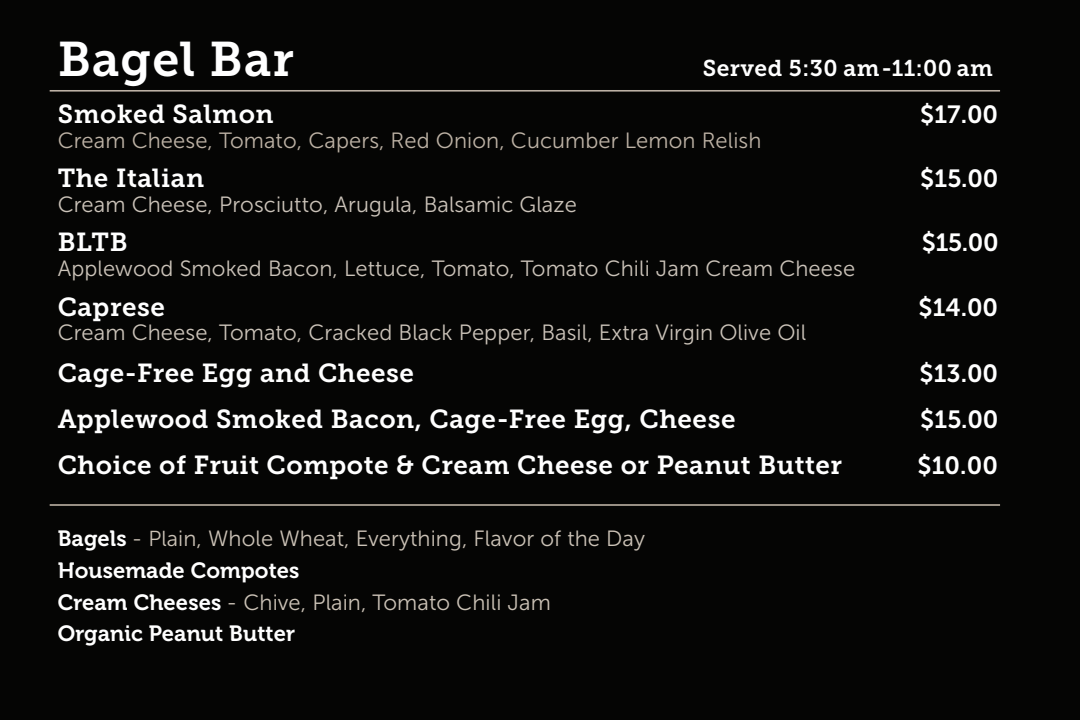
<style>
.page{position:relative;width:1080px;height:720px;background:#050504}
.page>*{position:absolute;margin:0;border:0;box-sizing:border-box;transform-origin:0 0}
.t1{font:48.44px "Museo Slab 700";letter-spacing:.02em;color:#fff}
.t2{font:26px "Museo Slab 700";letter-spacing:.02em;color:#fff}
.t3{font:24.8px "Museo Sans 700";color:#fff}
.t4{font:22.8px "Museo Slab 700";letter-spacing:.02em;color:#fff}
.t5{font:22px "Museo Sans 300";letter-spacing:.005em;color:#cbc3b9}
.t6{font:22px "Museo Sans 300";letter-spacing:.005em;color:#cbc2b6}
.t7{font:22px "Museo Sans 300";letter-spacing:.005em;color:#bdb2a5}
.t8{font:22px "Museo 700";letter-spacing:.005em;color:#fff}
.s1{font-family:"Museo 700";color:#fff}
.s2{font-size:21.68px}
</style>
<div class="page">
<hr style="left:50px;top:90px;width:950px;height:2px;background:#bdb2a5">
<hr style="left:50px;top:504px;width:950px;height:2px;background:#bdb2a5">
<h1 class="t1" style="left:58px;top:32px;width:238px">Bagel Bar</h1>
<p class="t2" style="left:58px;top:99px;width:218px">Smoked Salmon</p>
<p class="t3" style="left:920px;top:101px;width:80px">$17.00</p>
<p class="t7" style="left:58px;top:128px;width:705px">Cream Cheese, Tomato, Capers, Red Onion, Cucumber Lemon Relish</p>
<p class="t2" style="left:58px;top:163px;width:148px">The Italian</p>
<p class="t3" style="left:920px;top:165px;width:80px">$15.00</p>
<p class="t5" style="left:58px;top:192px;width:521px">Cream Cheese, Prosciutto, Arugula, Balsamic Glaze</p>
<p class="t2" style="left:58px;top:228px;width:71px">BLTB</p>
<p class="t3" style="left:922px;top:229px;width:78px">$15.00</p>
<p class="t5" style="left:58px;top:257px;width:799px">Applewood Smoked Bacon, Lettuce, Tomato, Tomato Chili Jam Cream Cheese</p>
<p class="t2" style="left:58px;top:292px;width:109px">Caprese</p>
<p class="t3" style="left:918px;top:293px;width:81px">$14.00</p>
<p class="t5" style="left:58px;top:321px;width:750px">Cream Cheese, Tomato, Cracked Black Pepper, Basil, Extra Virgin Olive Oil</p>
<p class="t2" style="left:58px;top:359px;width:358px">Cage-Free Egg and Cheese</p>
<p class="t3" style="left:920px;top:360px;width:80px">$13.00</p>
<p class="t2" style="left:58px;top:405px;width:679px">Applewood Smoked Bacon, Cage-Free Egg, Cheese</p>
<p class="t3" style="left:920px;top:406px;width:80px">$15.00</p>
<p class="t2" style="left:58px;top:451px;width:786px">Choice of Fruit Compote &amp; Cream Cheese or Peanut Butter</p>
<p class="t3" style="left:917px;top:452px;width:82px">$10.00</p>
<p class="t4" style="left:703px;top:56px;width:292px">Served 5:30 am-11:00 am</p>
<p class="t6" style="left:58px;top:527px;width:589px"><span class="s1">Bagels</span> <span class="s2">- Pla</span>in, Whole Wheat, Everything, Flavor of the Day</p>
<p class="t8" style="left:58px;top:558px;width:243px">Housemade Compotes</p>
<p class="t6" style="left:58px;top:590px;width:495px"><span class="s1">Cream Cheeses</span> - Chive, Plain, Tomato Chili Jam</p>
<p class="t8" style="left:58px;top:621px;width:239px">Organic Peanut Butter</p>
</div>
